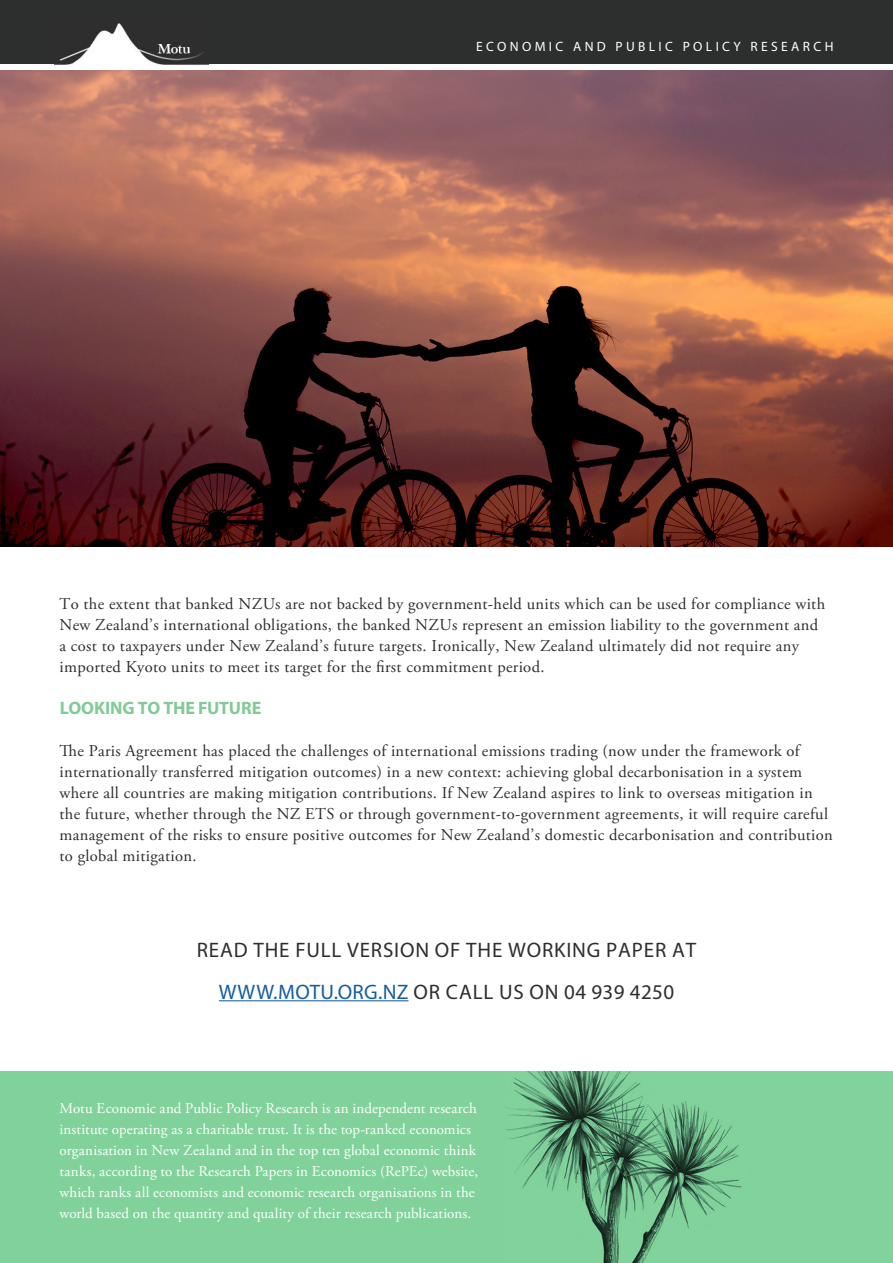
<style>
.page{position:relative;width:893px;height:1263px;background:#fff}
.page>*{position:absolute;margin:0;border:0;box-sizing:border-box;transform-origin:0 0}
.body{font:21px "Myriad Pro";letter-spacing:.04em;color:#2d2e2e}
.body-2{font:21px "Myriad Pro";letter-spacing:.02em;color:#2d2e2e}
.Normal_paragraph_sty{font:700 18px "Myriad Pro";letter-spacing:-.005em;color:#83ca98}
.Normal_paragraph_sty-2{font:16.5px/21px "Adobe Garamond Pro";letter-spacing:.02em;color:#2d2e2e}
.Normal_paragraph_sty-3{font:15px/21px "Adobe Garamond Pro";letter-spacing:.01em;color:#fff}
.t1{font:13.5px "Myriad Pro";letter-spacing:.25em;color:#fff}
.s1{color:#175d9e}
</style>
<div class="page">
<div style="left:0;top:0;width:893px;height:64px;background:#2d2e2e"></div>
<img style="left:55px;top:23px;width:154px;height:48px">
<img style="left:0;top:1071px;width:893px;height:192px">
<hr style="left:219px;top:1000px;width:190px;height:1px;background:#175d9e">
<img style="left:0;top:71px;width:893px;height:476px">
<p class="t1" style="left:476px;top:38px;width:359px">ECONOMIC AND PUBLIC POLICY RESEARCH</p>
<p class="Normal_paragraph_sty-2" style="left:60px;top:594px;width:767px">To the extent that banked NZUs are not backed by government-held units which can be used for compliance with New Zealand’s international obligations, the banked NZUs represent an emission liability to the government and a cost to taxpayers under New Zealand’s future targets. Ironically, New Zealand ultimately did not require any imported Kyoto units to meet its target for the first commitment period.</p>
<p class="Normal_paragraph_sty" style="left:60px;top:696px;width:203px">LOOKING TO THE FUTURE</p>
<p class="Normal_paragraph_sty-2" style="left:60px;top:741px;width:775px">The Paris Agreement has placed the challenges of international emissions trading (now under the framework of internationally transferred mitigation outcomes) in a new context: achieving global decarbonisation in a system where all countries are making mitigation contributions. If New Zealand aspires to link to overseas mitigation in the future, whether through the NZ ETS or through government-to-government agreements, it will require careful management of the risks to ensure positive outcomes for New Zealand’s domestic decarbonisation and contribution to global mitigation.</p>
<p class="body" style="left:197px;top:937px;width:501px">READ THE FULL VERSION OF THE WORKING PAPER AT</p>
<p class="body-2" style="left:219px;top:979px;width:457px"><span class="s1">WWW.MOTU.ORG.NZ</span> OR CALL US ON 04 939 4250</p>
<p class="Normal_paragraph_sty-3" style="left:60px;top:1098px;width:420px">Motu Economic and Public Policy Research is an independent research institute operating as a charitable trust. It is the top-ranked economics organisation in New Zealand and in the top ten global economic think tanks, according to the Research Papers in Economics (RePEc) website, which ranks all economists and economic research organisations in the world based on the quantity and quality of their research publications.</p>
</div>
